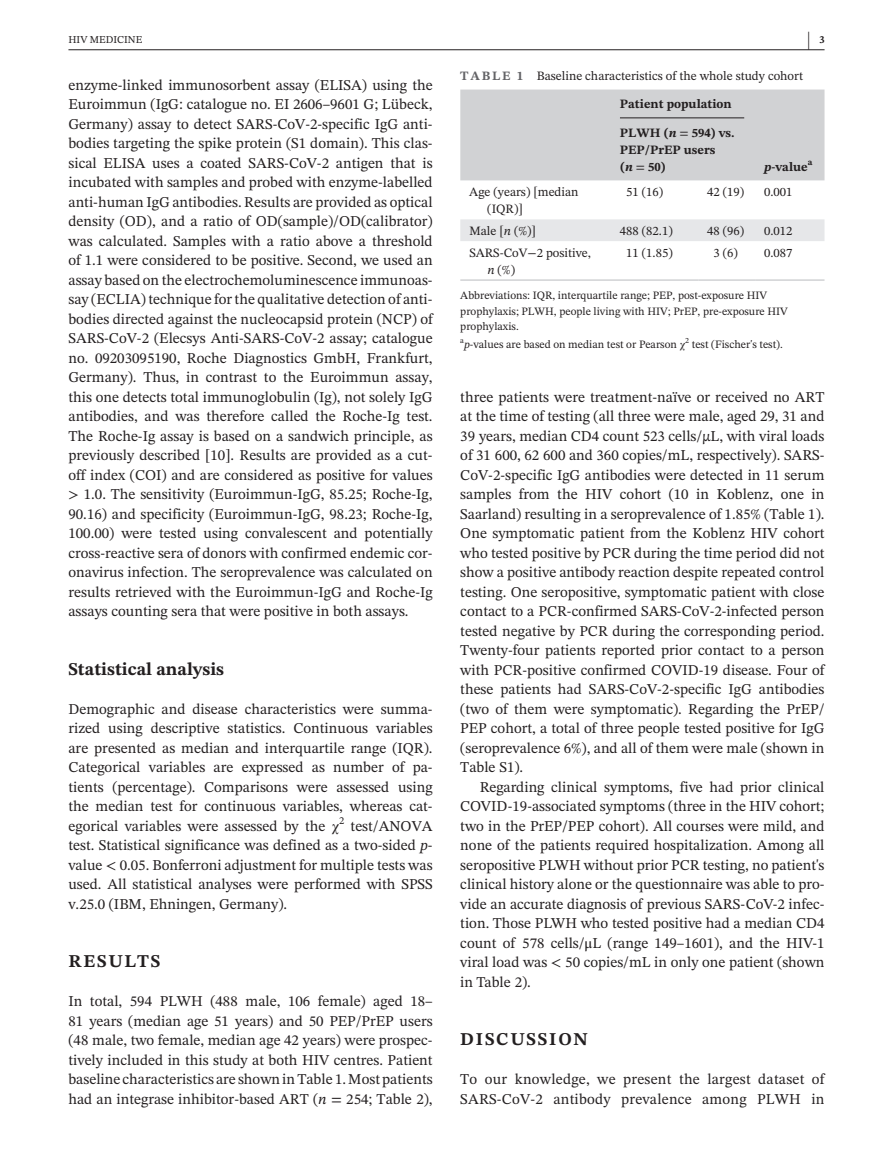
<style>
.page{position:relative;width:893px;height:1174px;background:#fff}
.page>*{position:absolute;margin:0;border:0;box-sizing:border-box;transform-origin:0 0}
.t1{font:700 21px "STIX Two Text";color:#231f20;scale:.42 1}
.t2{font:700 18px "STIX Two Text";color:#231f20}
.t3{font:700 18px "STIX Two Text";letter-spacing:.1em;color:#231f20}
.t4{font:15px/19.5px "STIX Two Text";color:#231f20;text-align:justify}
.t5{font:12.75px/17.2px "STIX Two Text";color:#231f20}
.t6{font:700 12.75px/17.2px "STIX Two Text";color:#231f20}
.t7{font:11.25px/15.8px "STIX Two Text";color:#231f20}
.t8{font:10.5px "STIX Two Text";color:#231f20}
.t9{font:700 10.5px "STIX Two Text";color:#231f20}
.t10{font:700 8.85px "STIX Two Text";color:#231f20}
.t11{font:7.8px "STIX Two Text";color:#231f20}
.s1{font-weight:700;color:#636366}
.s2{font-style:italic}
.s3{font-weight:400}
.s4{font-family:"STIX"}
</style>
<div class="page">
<hr style="left:68px;top:49px;width:756px;height:1px;background:#231f20">
<div style="left:460px;top:90px;width:364px;height:90px;background:#d1d2d4"></div>
<div style="left:460px;top:219px;width:364px;height:22px;background:#e6e7e9"></div>
<hr style="left:460px;top:279px;width:151px;height:2px;background:#d1d2d4">
<hr style="left:611px;top:279px;width:87px;height:2px;background:#d1d2d4">
<hr style="left:698px;top:279px;width:57px;height:2px;background:#d1d2d4">
<hr style="left:755px;top:279px;width:69px;height:2px;background:#d1d2d4">
<hr style="left:620px;top:117px;width:124px;height:1px;background:#231f20">
<h1 class="t1" style="left:807px;top:24px;width:8px">|</h1>
<p class="t8" style="left:68px;top:32px;width:75px">HIV MEDICINE</p>
<p class="t9" style="left:819px;top:32px;width:7px">3</p>
<p class="t4" style="left:68px;top:75px;width:366px">enzyme-linked immunosorbent assay (ELISA) using the Euroimmun (IgG: catalogue no. EI 2606–9601 G; Lübeck, Germany) assay to detect SARS-CoV-2-specific IgG anti&shy;bodies targeting the spike protein (S1 domain). This clas&shy;sical ELISA uses a coated SARS-CoV-2 antigen that is incubated with samples and probed with enzyme-labelled anti-human IgG antibodies. Results are provided as optical density (OD), and a ratio of OD(sample)/OD(calibrator) was calculated. Samples with a ratio above a threshold of 1.1 were considered to be positive. Second, we used an assay based on the electrochemoluminescence immunoas&shy;say (ECLIA) technique for the qualitative detection of anti&shy;bodies directed against the nucleocapsid protein (NCP) of SARS-CoV-2 (Elecsys Anti-SARS-CoV-2 assay; catalogue no. 09203095190, Roche Diagnostics GmbH, Frankfurt, Germany). Thus, in contrast to the Euroimmun assay, this one detects total immunoglobulin (Ig), not solely IgG antibodies, and was therefore called the Roche-Ig test.<br>The Roche-Ig assay is based on a sandwich principle, as previously described [10]. Results are provided as a cut&shy;off index (COI) and are considered as positive for values &gt; 1.0. The sensitivity (Euroimmun-IgG, 85.25; Roche-Ig, 90.16) and specificity (Euroimmun-IgG, 98.23; Roche-Ig, 100.00) were tested using convalescent and potentially cross-reactive sera of donors with confirmed endemic cor&shy;onavirus infection. The seroprevalence was calculated on results retrieved with the Euroimmun-IgG and Roche-Ig assays counting sera that were positive in both assays.</p>
<p class="t5" style="left:460px;top:67px;width:344px"><span class="s1">TABLE 1</span> Baseline characteristics of the whole study cohort</p>
<p class="t6" style="left:620px;top:96px;width:113px">Patient population</p>
<p class="t6" style="left:620px;top:124px;width:116px">PLWH (<span class="s2">n</span> <span class="s3">=</span> 594) vs.<br>PEP/PrEP users<br>(<span class="s2">n</span> <span class="s3">=</span> 50)</p>
<p class="t6" style="left:764px;top:159px;width:45px"><span class="s2">p</span>-value</p>
<p class="t10" style="left:808px;top:156px;width:6px">a</p>
<p class="t5" style="left:487px;top:183px;width:93px;text-indent:-18px">Age (years) [median (IQR)]</p>
<p class="t5" style="left:626px;top:183px;width:38px">51 (16)</p>
<p class="t5" style="left:707px;top:183px;width:38px">42 (19)</p>
<p class="t5" style="left:764px;top:183px;width:30px">0.001</p>
<p class="t5" style="left:469px;top:222px;width:68px">Male [<span class="s2">n</span> (%)]</p>
<p class="t5" style="left:620px;top:222px;width:54px">488 (82.1)</p>
<p class="t5" style="left:707px;top:222px;width:38px">48 (96)</p>
<p class="t5" style="left:764px;top:222px;width:30px">0.012</p>
<p class="t5" style="left:487px;top:244px;width:105px;text-indent:-18px">SARS-CoV−2 positive, <span class="s2">n</span> (%)</p>
<p class="t5" style="left:626px;top:244px;width:48px">11 (1.85)</p>
<p class="t5" style="left:714px;top:244px;width:26px">3 (6)</p>
<p class="t5" style="left:764px;top:244px;width:30px">0.087</p>
<p class="t7" style="left:460px;top:287px;width:329px">Abbreviations: IQR, interquartile range; PEP, post-exposure HIV prophylaxis; PLWH, people living with HIV; PrEP, pre-exposure HIV prophylaxis.</p>
<p class="t11" style="left:460px;top:335px;width:5px">a</p>
<p class="t7" style="left:464px;top:337px;width:223px"><span class="s2">p</span>-values are based on median test or Pearson <span class="s4">χ</span></p>
<p class="t11" style="left:685px;top:335px;width:5px">2</p>
<p class="t7" style="left:692px;top:337px;width:93px">test (Fischer's test).</p>
<p class="t4" style="left:460px;top:387px;width:366px">three patients were treatment-naïve or received no ART at the time of testing (all three were male, aged 29, 31 and 39 years, median CD4 count 523 cells/µL, with viral loads of 31 600, 62 600 and 360 copies/mL, respectively). SARS-CoV-2-specific IgG antibodies were detected in 11 serum samples from the HIV cohort (10 in Koblenz, one in Saarland) resulting in a seroprevalence of 1.85% (Table 1).<br>One symptomatic patient from the Koblenz HIV cohort who tested positive by PCR during the time period did not show a positive antibody reaction despite repeated control testing. One seropositive, symptomatic patient with close contact to a PCR-confirmed SARS-CoV-2-infected person tested negative by PCR during the corresponding period.<br>Twenty-four patients reported prior contact to a person with PCR-positive confirmed COVID-19 disease. Four of these patients had SARS-CoV-2-specific IgG antibodies (two of them were symptomatic). Regarding the PrEP/ PEP cohort, a total of three people tested positive for IgG (seroprevalence 6%), and all of them were male (shown in Table S1).</p>
<p class="t4" style="left:460px;top:777px;width:366px;text-indent:20px">Regarding clinical symptoms, five had prior clinical COVID-19-associated symptoms (three in the HIV cohort; two in the PrEP/PEP cohort). All courses were mild, and none of the patients required hospitalization. Among all seropositive PLWH without prior PCR testing, no patient's clinical history alone or the questionnaire was able to pro&shy;vide an accurate diagnosis of previous SARS-CoV-2 infec&shy;tion. Those PLWH who tested positive had a median CD4 count of 578 cells/<span class="s4">μ</span>L (range 149–1601), and the HIV-1 viral load was &lt; 50 copies/mL in only one patient (shown in Table 2).</p>
<p class="t2" style="left:68px;top:656px;width:157px">Statistical analysis</p>
<p class="t4" style="left:68px;top:699px;width:366px">Demographic and disease characteristics were summa&shy;rized using descriptive statistics. Continuous variables are presented as median and interquartile range (IQR).<br>Categorical variables are expressed as number of pa&shy;tients (percentage). Comparisons were assessed using the median test for continuous variables, whereas cat&shy;egorical variables were assessed by the <span class="s4">χ</span></p>
<p class="t8" style="left:339px;top:813px;width:7px">2</p>
<p class="t4" style="left:68px;top:816px;width:366px;text-indent:282px">test/ANOVA test. Statistical significance was defined as a two-sided <span class="s2">p&shy;</span>value &lt; 0.05. Bonferroni adjustment for multiple tests was used. All statistical analyses were performed with SPSS v.25.0 (IBM, Ehningen, Germany).</p>
<p class="t3" style="left:68px;top:948px;width:93px">RESULTS</p>
<p class="t4" style="left:68px;top:991px;width:366px">In total, 594 PLWH (488 male, 106 female) aged 18– 81 years (median age 51 years) and 50 PEP/PrEP users (48 male, two female, median age 42 years) were prospec&shy;tively included in this study at both HIV centres. Patient baseline characteristics are shown in Table 1. Most patients had an integrase inhibitor-based ART (<span class="s2">n</span> = 254; Table 2),</p>
<p class="t3" style="left:460px;top:1026px;width:129px">DISCUSSION</p>
<p class="t4" style="left:460px;top:1069px;width:366px">To our knowledge, we present the largest dataset of<br>SARS-CoV-2 antibody prevalence among PLWH in</p>
</div>
